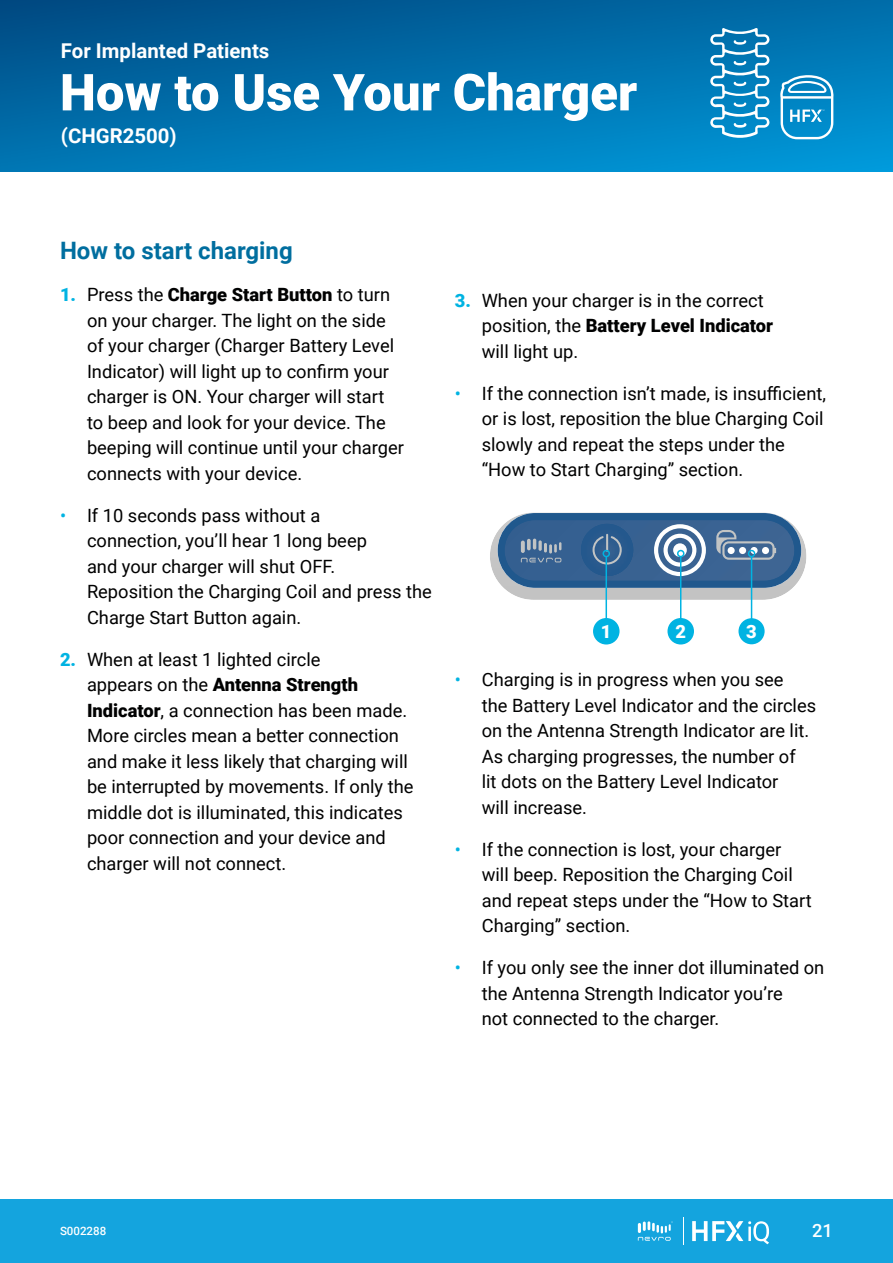
<style>
.page{position:relative;width:893px;height:1263px;background:#fff}
.page>*{position:absolute;margin:0;border:0;box-sizing:border-box;transform-origin:0 0}
.t1{font:900 51px "Roboto";color:#fff}
.t2{font:700 24px "Roboto";color:#006e9f}
.t3{font:700 20.4px "Roboto";color:#fff}
.t4{font:18.3px/25.5px "Roboto";color:#000101}
.t5{font:900 18.3px "Roboto";color:#fff}
.t6{font:500 18.3px "Roboto";color:#fff}
.t7{font:500 11.55px "Roboto";color:#fff}
.s1{font-weight:900;color:#00b3e2}
.s2{font-weight:900}
.s3{color:#00b3e2}
</style>
<div class="page">
<svg style="left:0;top:0;width:893px;height:171px;background:#0070ac"></svg>
<div style="left:0;top:1198px;width:893px;height:65px;background:#14a4de"></div>
<svg style="left:638px;top:1221px;width:35px;height:20px"></svg>
<svg style="left:683px;top:1217px;width:1px;height:28px"></svg>
<svg style="left:692px;top:1221px;width:77px;height:23px"></svg>
<svg style="left:490px;top:512px;width:316px;height:88px;background:#6484a7"></svg>
<hr style="left:605px;top:557px;width:2px;height:84px;background:#00b3e2">
<div style="left:602px;top:550px;width:8px;height:7px;border:2px solid #00b3e2;border-radius:50%"></div>
<hr style="left:680px;top:557px;width:1px;height:84px;background:#00b3e2">
<div style="left:677px;top:550px;width:7px;height:7px;border:2px solid #00b3e2;border-radius:50%"></div>
<hr style="left:751px;top:557px;width:1px;height:84px;background:#00b3e2">
<div style="left:748px;top:550px;width:7px;height:7px;border:2px solid #00b3e2;border-radius:50%"></div>
<div style="left:593px;top:618px;width:26px;height:26px;background:#00b3e2;border-radius:50%"></div>
<div style="left:667px;top:618px;width:27px;height:26px;background:#00b3e2;border-radius:50%"></div>
<div style="left:738px;top:618px;width:27px;height:26px;background:#00b3e2;border-radius:50%"></div>
<svg style="left:710px;top:28px;width:60px;height:111px"></svg>
<svg style="left:780px;top:75px;width:54px;height:64px"></svg>
<p class="t3" style="left:61px;top:42px;width:210px">For Implanted Patients</p>
<h1 class="t1" style="left:60px;top:71px;width:579px">How to Use Your Charger</h1>
<p class="t3" style="left:61px;top:127px;width:117px">(CHGR2500)</p>
<h2 class="t2" style="left:60px;top:240px;width:234px">How to start charging</h2>
<p class="t4" style="left:87px;top:283px;width:318px;text-indent:-27px"><span class="s1">1.</span> Press the <span class="s2">Charge Start Button</span> to turn on your charger. The light on the side of your charger (Charger Battery Level Indicator) will light up to confirm your charger is ON. Your charger will start to beep and look for your device. The beeping will continue until your charger connects with your device.</p>
<p class="t4" style="left:87px;top:504px;width:346px;text-indent:-27px"><span class="s3">•</span> If 10 seconds pass without a<br>connection, you’ll hear 1 long beep<br>and your charger will shut OFF.<br>Reposition the Charging Coil and press the<br>Charge Start Button again.</p>
<p class="t4" style="left:87px;top:648px;width:328px;text-indent:-27px"><span class="s1">2.</span> When at least 1 lighted circle<br>appears on the <span class="s2">Antenna Strength Indicator</span>, a connection has been made.<br>More circles mean a better connection and make it less likely that charging will be interrupted by movements. If only the middle dot is illuminated, this indicates poor connection and your device and charger will not connect.</p>
<p class="t4" style="left:482px;top:289px;width:293px;text-indent:-27px"><span class="s1">3.</span> When your charger is in the correct position, the <span class="s2">Battery Level Indicator </span>will light up.</p>
<p class="t4" style="left:482px;top:380px;width:346px;text-indent:-27px"><span class="s3">•</span> If the connection isn’t made, is insufficient, or is lost, reposition the blue Charging Coil slowly and repeat the steps under the “How to Start Charging” section.</p>
<p class="t5" style="left:601px;top:624px;width:12px">1</p>
<p class="t5" style="left:675px;top:624px;width:12px">2</p>
<p class="t5" style="left:746px;top:624px;width:12px">3</p>
<p class="t4" style="left:482px;top:668px;width:336px;text-indent:-27px"><span class="s3">•</span> Charging is in progress when you see<br>the Battery Level Indicator and the circles on the Antenna Strength Indicator are lit.<br>As charging progresses, the number of<br>lit dots on the Battery Level Indicator<br>will increase.</p>
<p class="t4" style="left:482px;top:838px;width:332px;text-indent:-27px"><span class="s3">•</span> If the connection is lost, your charger will beep. Reposition the Charging Coil and repeat steps under the “How to Start Charging” section.</p>
<p class="t4" style="left:482px;top:956px;width:344px;text-indent:-27px"><span class="s3">•</span> If you only see the inner dot illuminated on the Antenna Strength Indicator you’re<br>not connected to the charger.</p>
<p class="t7" style="left:60px;top:1226px;width:48px">S002288</p>
<p class="t6" style="left:812px;top:1223px;width:22px">21</p>
</div>
